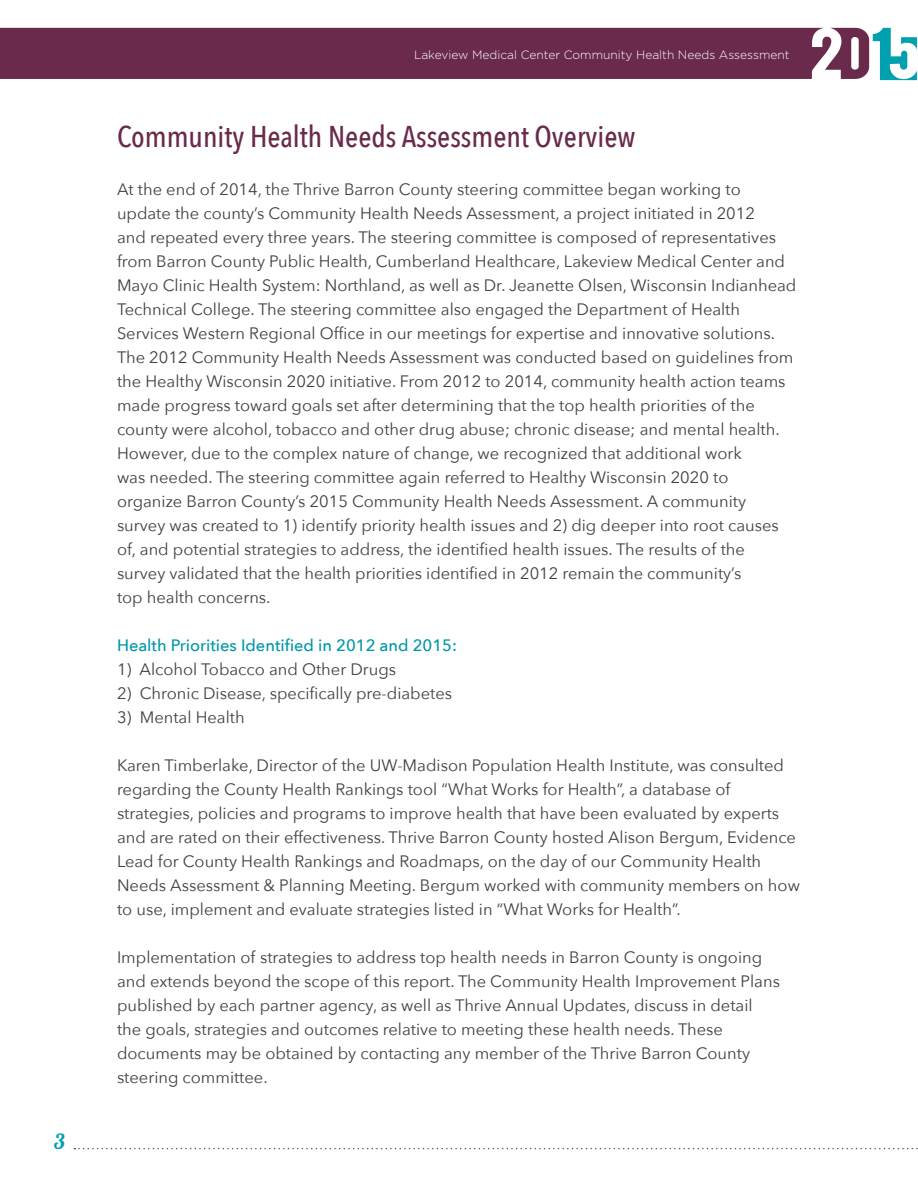
<style>
.page{position:relative;width:918px;height:1188px;background:#fff}
.page>*{position:absolute;margin:0;border:0;box-sizing:border-box;transform-origin:0 0}
.t1{font:500 30px "Avenir Next Condensed";color:#692a4b}
.t2{font:21px "Lobster 1.4";color:#00a0af}
.t3{font:16.5px/24px "Avenir Next";color:#414042}
.t4{font:500 16.5px "Avenir Next";color:#0098a8}
.t5{font:300 12px "Gotham";color:#fff}
</style>
<div class="page">
<svg style="left:873px;top:28px;width:44px;height:52px"></svg>
<div style="left:0;top:28px;width:869px;height:51px;background:#692a4b"></div>
<svg style="left:74px;top:1148px;width:844px;height:1px"></svg>
<p class="t2" style="left:54px;top:1128px;width:12px">3</p>
<p class="t5" style="left:414px;top:48px;width:377px">Lakeview Medical Center Community Health Needs Assessment</p>
<h1 class="t1" style="left:117px;top:118px;width:520px">Community Health Needs Assessment Overview</h1>
<p class="t3" style="left:117px;top:177px;width:681px">At the end of 2014, the Thrive Barron County steering committee began working to update the county’s Community Health Needs Assessment, a project initiated in 2012<br>and repeated every three years. The steering committee is composed of representatives from Barron County Public Health, Cumberland Healthcare, Lakeview Medical Center and Mayo Clinic Health System: Northland, as well as Dr. Jeanette Olsen, Wisconsin Indianhead Technical College. The steering committee also engaged the Department of Health Services Western Regional Office in our meetings for expertise and innovative solutions.<br>The 2012 Community Health Needs Assessment was conducted based on guidelines from the Healthy Wisconsin 2020 initiative. From 2012 to 2014, community health action teams made progress toward goals set after determining that the top health priorities of the county were alcohol, tobacco and other drug abuse; chronic disease; and mental health.<br>However, due to the complex nature of change, we recognized that additional work<br>was needed. The steering committee again referred to Healthy Wisconsin 2020 to organize Barron County’s 2015 Community Health Needs Assessment. A community survey was created to 1) identify priority health issues and 2) dig deeper into root causes of, and potential strategies to address, the identified health issues. The results of the survey validated that the health priorities identified in 2012 remain the community’s<br>top health concerns.</p>
<p class="t4" style="left:117px;top:631px;width:342px">Health Priorities Identified in 2012 and 2015:</p>
<p class="t3" style="left:117px;top:657px;width:281px">1) Alcohol Tobacco and Other Drugs</p>
<p class="t3" style="left:117px;top:681px;width:337px">2) Chronic Disease, specifically pre-diabetes</p>
<p class="t3" style="left:117px;top:705px;width:129px">3) Mental Health</p>
<p class="t3" style="left:117px;top:753px;width:684px">Karen Timberlake, Director of the UW-Madison Population Health Institute, was consulted regarding the County Health Rankings tool “What Works for Health”, a database of strategies, policies and programs to improve health that have been evaluated by experts and are rated on their effectiveness. Thrive Barron County hosted Alison Bergum, Evidence Lead for County Health Rankings and Roadmaps, on the day of our Community Health Needs Assessment &amp; Planning Meeting. Bergum worked with community members on how to use, implement and evaluate strategies listed in “What Works for Health”.</p>
<p class="t3" style="left:117px;top:945px;width:664px">Implementation of strategies to address top health needs in Barron County is ongoing and extends beyond the scope of this report. The Community Health Improvement Plans published by each partner agency, as well as Thrive Annual Updates, discuss in detail the goals, strategies and outcomes relative to meeting these health needs. These documents may be obtained by contacting any member of the Thrive Barron County steering committee.</p>
</div>
